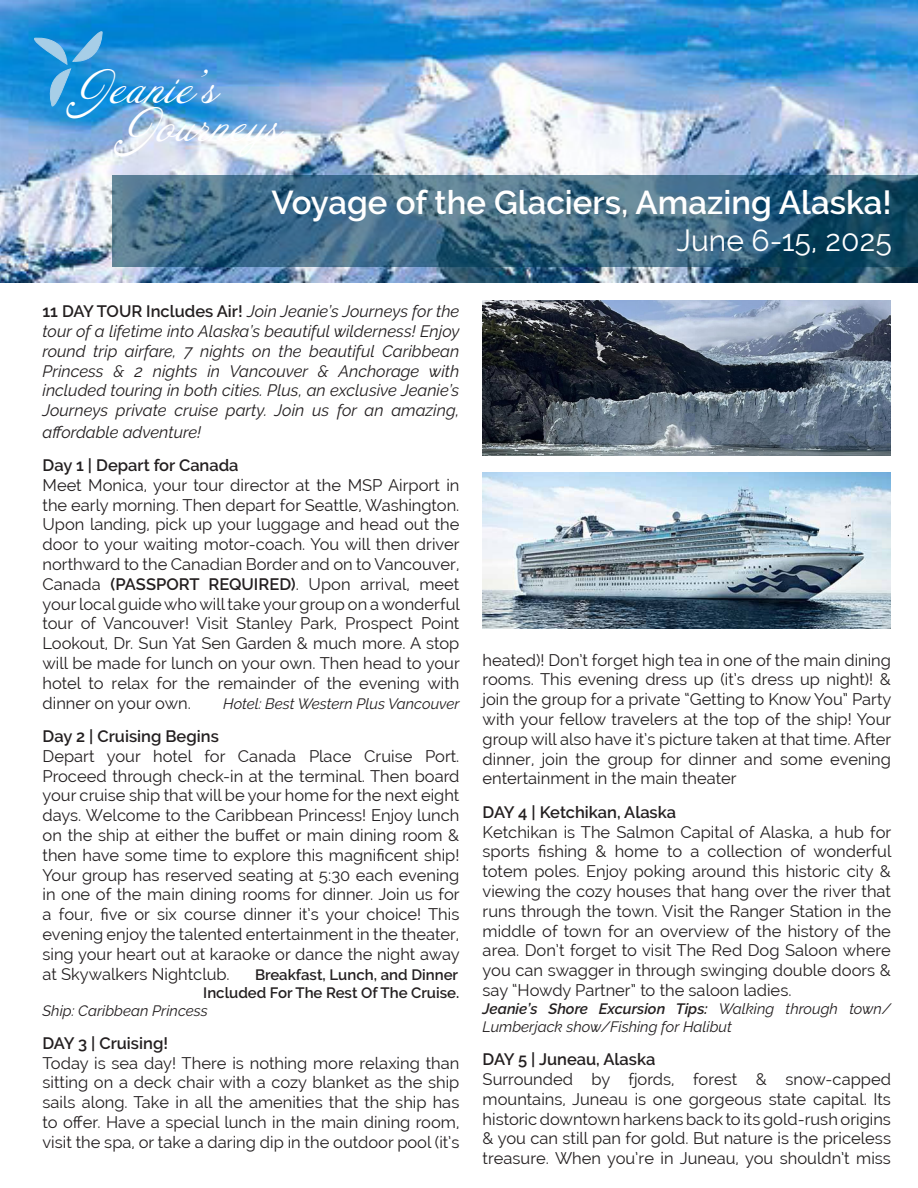
<style>
.page{position:relative;width:918px;height:1188px;background:#fff}
.page>*{position:absolute;margin:0;border:0;box-sizing:border-box;transform-origin:0 0}
.t1{font:42px "Annabelle JF";color:#fff}
.t2{font:600 33px "Raleway";color:#fff}
.t3{font:30px "Raleway";color:#fff}
.t4{font:16.5px/19.8px "Raleway";color:#231f20;text-align:justify}
.t5{font:italic 16.5px/19.8px "Raleway";color:#231f20;text-align:justify}
.t6{font:600 16.5px "Raleway";color:#231f20}
.t7{font:italic 15px/18px "Raleway";color:#231f20}
.t8{font:600 15px/18px "Raleway";color:#231f20;text-align:right}
.s1{font-weight:600;font-style:normal}
.s2{font-weight:600}
</style>
<div class="page">
<img style="left:0;top:0;width:918px;height:283px">
<svg style="left:112px;top:175px;width:806px;height:92px;background:#3c6882"></svg>
<svg style="left:34px;top:32px;width:69px;height:76px;background:#2f99da"></svg>
<img style="left:483px;top:300px;width:408px;height:156px">
<img style="left:483px;top:472px;width:408px;height:156px">
<p class="t1" style="left:76px;top:61px;width:142px">Jeanie’s</p>
<p class="t1" style="left:123px;top:99px;width:158px">Journeys</p>
<p class="t2" style="left:271px;top:183px;width:622px">Voyage of the Glaciers, Amazing Alaska!</p>
<p class="t5" style="left:43px;top:301px;width:419px"><span class="s1">11 DAY TOUR Includes Air!</span> Join Jeanie’s Journeys for the tour of a lifetime into Alaska’s beautiful wilderness! Enjoy round trip airfare, 7 nights on the beautiful Caribbean Princess &amp; 2 nights in Vancouver &amp; Anchorage with included touring in both cities. Plus, an exclusive Jeanie’s Journeys private cruise party. Join us for an amazing,</p>
<p class="t5" style="left:43px;top:422px;width:160px">affordable adventure!</p>
<p class="t6" style="left:43px;top:456px;width:198px">Day 1 | Depart for Canada</p>
<p class="t4" style="left:43px;top:475px;width:419px">Meet Monica, your tour director at the MSP Airport in the early morning. Then depart for Seattle, Washington.<br>Upon landing, pick up your luggage and head out the door to your waiting motor-coach. You will then driver northward to the Canadian Border and on to Vancouver, Canada <span class="s2">(PASSPORT REQUIRED)</span>. Upon arrival, meet your local guide who will take your group on a wonderful tour of Vancouver! Visit Stanley Park, Prospect Point Lookout, Dr. Sun Yat Sen Garden &amp; much more. A stop will be made for lunch on your own. Then head to your hotel to relax for the remainder of the evening with dinner on your own.</p>
<p class="t7" style="left:223px;top:694px;width:238px">Hotel: Best Western Plus Vancouver</p>
<p class="t6" style="left:43px;top:727px;width:178px">Day 2 | Cruising Begins</p>
<p class="t4" style="left:43px;top:746px;width:419px">Depart your hotel for Canada Place Cruise Port.<br>Proceed through check-in at the terminal. Then board your cruise ship that will be your home for the next eight days. Welcome to the Caribbean Princess! Enjoy lunch on the ship at either the buffet or main dining room &amp; then have some time to explore this magnificent ship!<br>Your group has reserved seating at 5:30 each evening in one of the main dining rooms for dinner. Join us for a four, five or six course dinner it’s your choice! This evening enjoy the talented entertainment in the theater, sing your heart out at karaoke or dance the night away at Skywalkers Nightclub.</p>
<p class="t8" style="left:203px;top:965px;width:257px">Breakfast, Lunch, and Dinner<br>Included For The Rest Of The Cruise.</p>
<p class="t7" style="left:43px;top:1001px;width:167px">Ship: Caribbean Princess</p>
<p class="t6" style="left:43px;top:1034px;width:127px">DAY 3 | Cruising!</p>
<p class="t4" style="left:43px;top:1053px;width:418px">Today is sea day! There is nothing more relaxing than sitting on a deck chair with a cozy blanket as the ship sails along. Take in all the amenities that the ship has to offer. Have a special lunch in the main dining room, visit the spa, or take a daring dip in the outdoor pool (it’s</p>
<p class="t3" style="left:677px;top:223px;width:217px">June 6-15, 2025</p>
<p class="t4" style="left:483px;top:650px;width:410px">heated)! Don’t forget high tea in one of the main dining rooms. This evening dress up (it’s dress up night)! &amp; join the group for a private “Getting to Know You” Party with your fellow travelers at the top of the ship! Your group will also have it’s picture taken at that time. After dinner, join the group for dinner and some evening entertainment in the main theater</p>
<p class="t6" style="left:483px;top:802px;width:195px">DAY 4 | Ketchikan, Alaska</p>
<p class="t4" style="left:483px;top:822px;width:410px">Ketchikan is The Salmon Capital of Alaska, a hub for sports fishing &amp; home to a collection of wonderful totem poles. Enjoy poking around this historic city &amp; viewing the cozy houses that hang over the river that runs through the town. Visit the Ranger Station in the middle of town for an overview of the history of the area. Don’t forget to visit The Red Dog Saloon where you can swagger in through swinging double doors &amp; say “Howdy Partner” to the saloon ladies.</p>
<p class="t7" style="left:483px;top:1000px;width:410px"><span class="s2">Jeanie’s Shore Excursion Tips:</span> Walking through town/<br>Lumberjack show/Fishing for Halibut</p>
<p class="t6" style="left:483px;top:1050px;width:174px">DAY 5 | Juneau, Alaska</p>
<p class="t4" style="left:483px;top:1069px;width:410px">Surrounded by fjords, forest &amp; snow-capped mountains, Juneau is one gorgeous state capital. Its historic downtown harkens back to its gold-rush origins &amp; you can still pan for gold. But nature is the priceless treasure. When you’re in Juneau, you shouldn’t miss</p>
</div>
